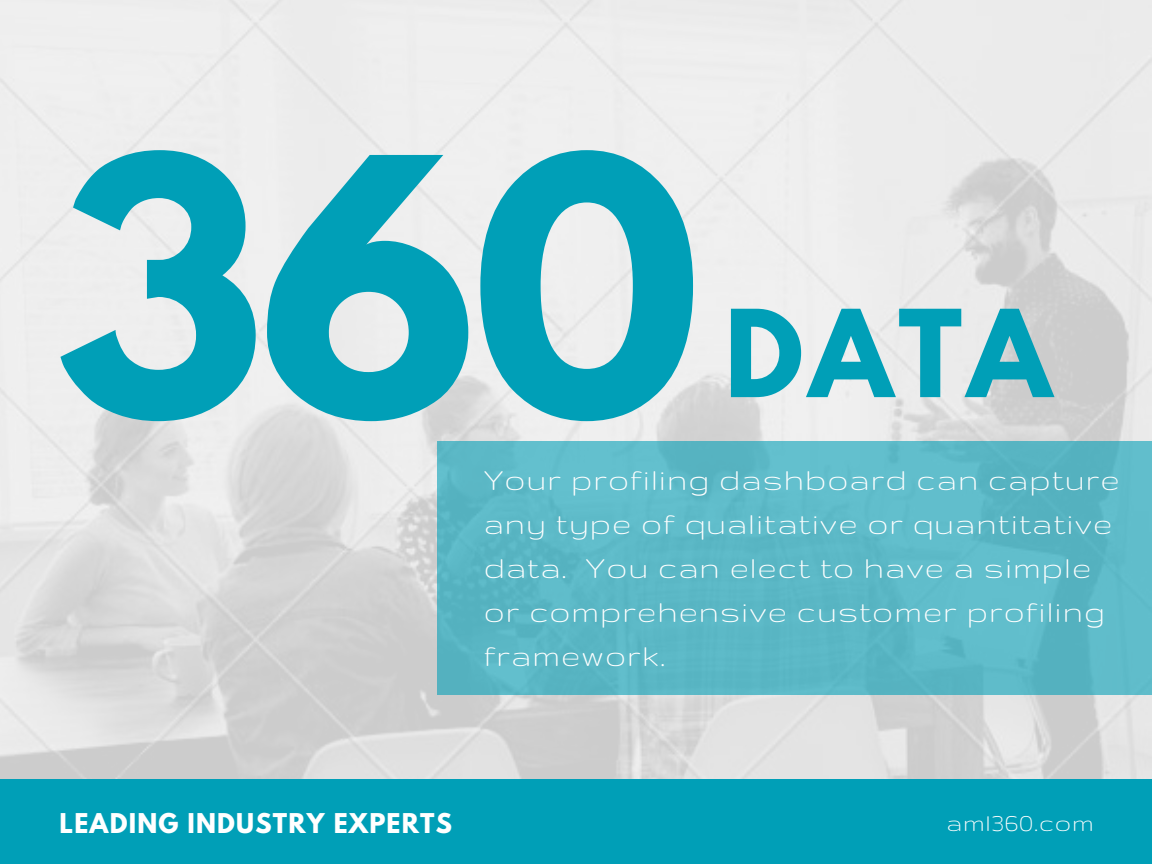
<style>
.page{position:relative;width:1152px;height:864px;background:#fff}
.page>*{position:absolute;margin:0;border:0;box-sizing:border-box;transform-origin:0 0}
.t1{font:700 316.95px "League Spartan";color:#009fb7}
.t2{font:700 107.1px "League Spartan";color:#009fb7}
.t3{font:34.65px/43.8px "Gruppo";letter-spacing:.03em;color:#fff}
.t4{font:27.15px "Gruppo";letter-spacing:.03em;color:#fff}
.t5{font:700 24.15px "League Spartan";letter-spacing:.05em;color:#fff}
</style>
<div class="page">
<img style="left:0;top:0;width:1152px;height:780px">
<div style="left:438px;top:441px;width:714px;height:253px;background:#5cb9c7"></div>
<div style="left:0;top:780px;width:1152px;height:84px;background:#009fb7"></div>
<h1 class="t1" style="left:55px;top:131px;width:648px">360</h1>
<h2 class="t2" style="left:724px;top:301px;width:329px">DATA</h2>
<p class="t3" style="left:484px;top:457px;width:638px">Your profiling dashboard can capture any type of qualitative or quantitative data. You can elect to have a simple or comprehensive customer profiling framework.</p>
<p class="t5" style="left:60px;top:812px;width:394px">LEADING INDUSTRY EXPERTS</p>
<p class="t4" style="left:946px;top:809px;width:149px">aml360.com</p>
</div>
